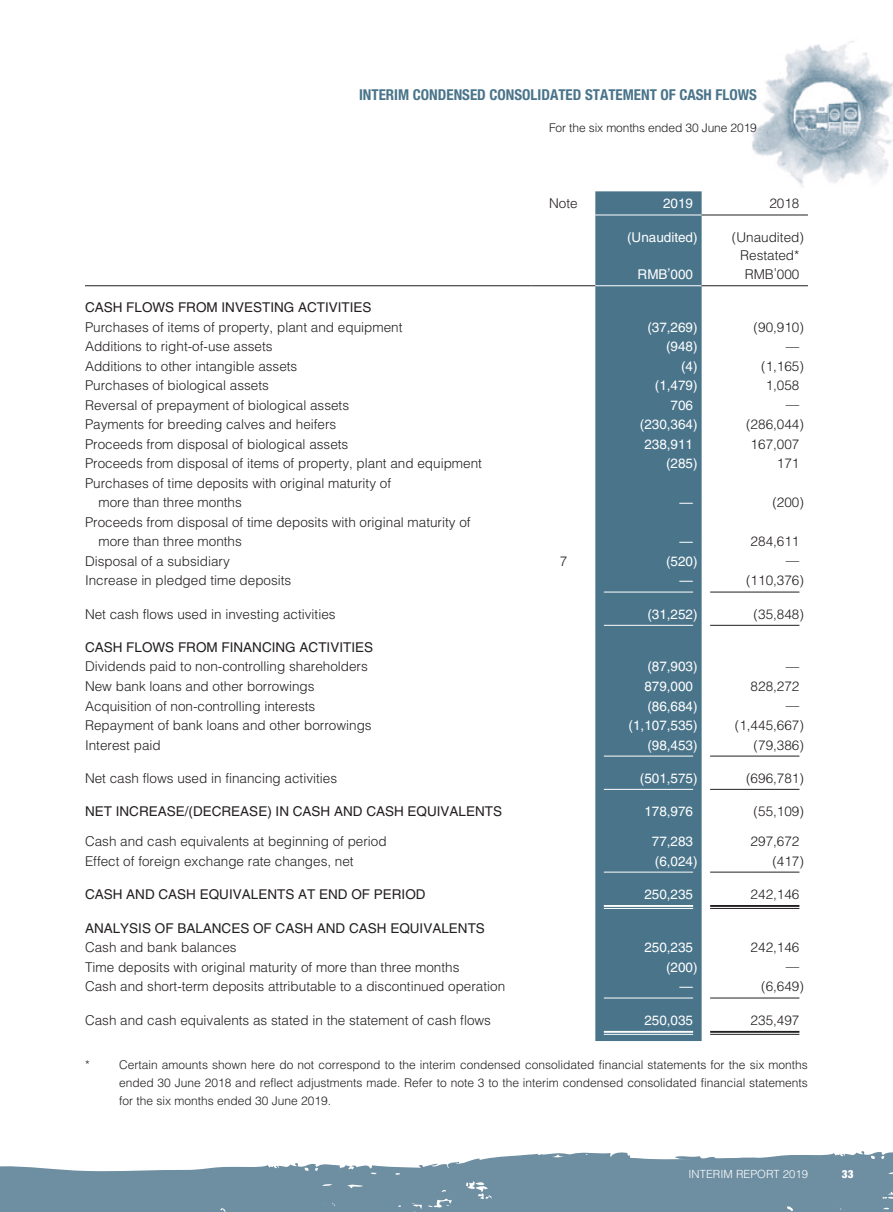
<style>
.page{position:relative;width:893px;height:1212px;background:#fff}
.page>*{position:absolute;margin:0;border:0;box-sizing:border-box;transform-origin:0 0}
.副主標題{font:700 condensed 15px "Helvetica Neue LT Std";color:#49748a}
._1__內文{font:300 13.5px "Helvetica LT Std";color:#231f20}
._1__內文-2{font:13.5px "Helvetica LT Std";color:#231f20}
._1__內文-3{font:13.5px "Helvetica LT Std";color:#fff}
._0__1_2L{font:300 13.5px "Helvetica LT Std";color:#231f20}
._2__附註內文{font:300 12px/18px "Helvetica LT Std";color:#231f20;text-align:justify}
.日期{font:300 12px "Helvetica LT Std";letter-spacing:-.01em;color:#231f20}
.t1{font:300 11.25px "Helvetica LT Std";color:#fff}
.t2{font:900 condensed 11.25px "Helvetica Neue LT Std";color:#fff}
</style>
<div class="page">
<img style="left:714px;top:41px;width:179px;height:174px">
<svg style="left:0;top:1151px;width:893px;height:61px;fill:#6e8ea1"></svg>
<div style="left:595px;top:191px;width:107px;height:850px;background:#49748a"></div>
<hr style="left:595px;top:215px;width:107px;height:1px;background:#fff">
<hr style="left:702px;top:215px;width:106px;height:1px;background:#231f20">
<hr style="left:85px;top:285px;width:446px;height:1px;background:#231f20">
<hr style="left:531px;top:285px;width:64px;height:1px;background:#231f20">
<hr style="left:595px;top:285px;width:107px;height:1px;background:#fff">
<hr style="left:702px;top:285px;width:106px;height:1px;background:#231f20">
<hr style="left:604px;top:592px;width:89px;height:1px;background:#fff">
<hr style="left:710px;top:592px;width:89px;height:1px;background:#231f20">
<hr style="left:604px;top:625px;width:89px;height:1px;background:#fff">
<hr style="left:710px;top:625px;width:89px;height:1px;background:#231f20">
<hr style="left:604px;top:756px;width:89px;height:1px;background:#fff">
<hr style="left:710px;top:756px;width:89px;height:1px;background:#231f20">
<hr style="left:604px;top:789px;width:89px;height:1px;background:#fff">
<hr style="left:710px;top:789px;width:89px;height:1px;background:#231f20">
<hr style="left:604px;top:872px;width:89px;height:1px;background:#fff">
<hr style="left:710px;top:872px;width:89px;height:1px;background:#231f20">
<hr style="left:604px;top:905px;width:89px;height:2px;background:#fff">
<hr style="left:604px;top:908px;width:89px;height:1px;background:#fff">
<hr style="left:710px;top:905px;width:89px;height:2px;background:#231f20">
<hr style="left:710px;top:908px;width:89px;height:1px;background:#231f20">
<hr style="left:604px;top:997px;width:89px;height:1px;background:#fff">
<hr style="left:710px;top:997px;width:89px;height:1px;background:#231f20">
<hr style="left:604px;top:1031px;width:89px;height:2px;background:#fff">
<hr style="left:604px;top:1034px;width:89px;height:1px;background:#fff">
<hr style="left:710px;top:1031px;width:89px;height:2px;background:#231f20">
<hr style="left:710px;top:1034px;width:89px;height:1px;background:#231f20">
<p class="副主標題" style="left:359px;top:85px;width:399px">INTERIM CONDENSED CONSOLIDATED STATEMENT OF CASH FLOWS</p>
<p class="日期" style="left:549px;top:120px;width:209px">For the six months ended 30 June 2019</p>
<p class="_1__內文" style="left:549px;top:195px;width:30px">Note</p>
<p class="_1__內文-3" style="left:663px;top:196px;width:32px">2019</p>
<p class="_1__內文" style="left:769px;top:195px;width:32px">2018</p>
<p class="_1__內文-3" style="left:627px;top:229px;width:72px">(Unaudited)</p>
<p class="_1__內文" style="left:732px;top:228px;width:74px">(Unaudited)</p>
<p class="_0__1_2L" style="left:740px;top:247px;width:61px">Restated*</p>
<p class="_1__內文-3" style="left:638px;top:267px;width:57px">RMB’000</p>
<p class="_1__內文" style="left:745px;top:266px;width:56px">RMB’000</p>
<p class="_1__內文-2" style="left:85px;top:300px;width:288px">CASH FLOWS FROM INVESTING ACTIVITIES</p>
<p class="_1__內文" style="left:85px;top:319px;width:319px">Purchases of items of property, plant and equipment</p>
<p class="_1__內文-3" style="left:647px;top:319px;width:52px">(37,269)</p>
<p class="_1__內文" style="left:754px;top:319px;width:52px">(90,910)</p>
<p class="_1__內文" style="left:85px;top:338px;width:189px">Additions to right-of-use assets</p>
<p class="_1__內文-3" style="left:666px;top:339px;width:33px">(948)</p>
<p class="_1__內文" style="left:786px;top:337px;width:15px">—</p>
<p class="_1__內文" style="left:85px;top:358px;width:214px">Additions to other intangible assets</p>
<p class="_1__內文-3" style="left:681px;top:358px;width:18px">(4)</p>
<p class="_1__內文" style="left:761px;top:358px;width:44px">(1,165)</p>
<p class="_1__內文" style="left:85px;top:377px;width:185px">Purchases of biological assets</p>
<p class="_1__內文-3" style="left:655px;top:378px;width:44px">(1,479)</p>
<p class="_1__內文" style="left:766px;top:377px;width:35px">1,058</p>
<p class="_1__內文" style="left:85px;top:397px;width:266px">Reversal of prepayment of biological assets</p>
<p class="_1__內文-3" style="left:671px;top:397px;width:24px">706</p>
<p class="_1__內文" style="left:786px;top:396px;width:15px">—</p>
<p class="_1__內文" style="left:85px;top:416px;width:253px">Payments for breeding calves and heifers</p>
<p class="_1__內文-3" style="left:640px;top:417px;width:59px">(230,364)</p>
<p class="_1__內文" style="left:746px;top:416px;width:59px">(286,044)</p>
<p class="_1__內文" style="left:85px;top:436px;width:265px">Proceeds from disposal of biological assets</p>
<p class="_1__內文-3" style="left:644px;top:436px;width:50px">238,911</p>
<p class="_1__內文" style="left:751px;top:436px;width:50px">167,007</p>
<p class="_1__內文" style="left:85px;top:455px;width:398px">Proceeds from disposal of items of property, plant and equipment</p>
<p class="_1__內文-3" style="left:666px;top:456px;width:33px">(285)</p>
<p class="_1__內文" style="left:777px;top:455px;width:24px">171</p>
<p class="_1__內文" style="left:85px;top:475px;width:308px">Purchases of time deposits with original maturity of</p>
<p class="_1__內文" style="left:99px;top:494px;width:145px">more than three months</p>
<p class="_1__內文-3" style="left:680px;top:494px;width:15px">—</p>
<p class="_1__內文" style="left:772px;top:494px;width:33px">(200)</p>
<p class="_1__內文" style="left:85px;top:514px;width:387px">Proceeds from disposal of time deposits with original maturity of</p>
<p class="_1__內文" style="left:99px;top:533px;width:145px">more than three months</p>
<p class="_1__內文-3" style="left:680px;top:533px;width:15px">—</p>
<p class="_1__內文" style="left:751px;top:533px;width:50px">284,611</p>
<p class="_1__內文" style="left:85px;top:553px;width:146px">Disposal of a subsidiary</p>
<p class="_1__內文" style="left:560px;top:553px;width:9px">7</p>
<p class="_1__內文-3" style="left:666px;top:553px;width:33px">(520)</p>
<p class="_1__內文" style="left:786px;top:552px;width:15px">—</p>
<p class="_1__內文" style="left:85px;top:572px;width:208px">Increase in pledged time deposits</p>
<p class="_1__內文-3" style="left:680px;top:572px;width:15px">—</p>
<p class="_1__內文" style="left:746px;top:572px;width:59px">(110,376)</p>
<p class="_1__內文" style="left:85px;top:605px;width:252px">Net cash flows used in investing activities</p>
<p class="_1__內文-3" style="left:647px;top:606px;width:52px">(31,252)</p>
<p class="_1__內文" style="left:754px;top:605px;width:52px">(35,848)</p>
<p class="_1__內文-2" style="left:85px;top:639px;width:290px">CASH FLOWS FROM FINANCING ACTIVITIES</p>
<p class="_1__內文" style="left:85px;top:658px;width:284px">Dividends paid to non-controlling shareholders</p>
<p class="_1__內文-3" style="left:647px;top:659px;width:52px">(87,903)</p>
<p class="_1__內文" style="left:786px;top:657px;width:15px">—</p>
<p class="_1__內文" style="left:85px;top:678px;width:231px">New bank loans and other borrowings</p>
<p class="_1__內文-3" style="left:644px;top:678px;width:50px">879,000</p>
<p class="_1__內文" style="left:751px;top:678px;width:50px">828,272</p>
<p class="_1__內文" style="left:85px;top:697px;width:232px">Acquisition of non-controlling interests</p>
<p class="_1__內文-3" style="left:647px;top:698px;width:52px">(86,684)</p>
<p class="_1__內文" style="left:786px;top:696px;width:15px">—</p>
<p class="_1__內文" style="left:85px;top:717px;width:288px">Repayment of bank loans and other borrowings</p>
<p class="_1__內文-3" style="left:629px;top:717px;width:71px">(1,107,535)</p>
<p class="_1__內文" style="left:735px;top:717px;width:71px">(1,445,667)</p>
<p class="_1__內文" style="left:85px;top:736px;width:77px">Interest paid</p>
<p class="_1__內文-3" style="left:647px;top:737px;width:52px">(98,453)</p>
<p class="_1__內文" style="left:754px;top:736px;width:52px">(79,386)</p>
<p class="_1__內文" style="left:85px;top:769px;width:254px">Net cash flows used in financing activities</p>
<p class="_1__內文-3" style="left:640px;top:770px;width:59px">(501,575)</p>
<p class="_1__內文" style="left:746px;top:769px;width:59px">(696,781)</p>
<p class="_1__內文-2" style="left:85px;top:803px;width:419px">NET INCREASE/(DECREASE) IN CASH AND CASH EQUIVALENTS</p>
<p class="_1__內文-3" style="left:644px;top:803px;width:50px">178,976</p>
<p class="_1__內文" style="left:754px;top:803px;width:52px">(55,109)</p>
<p class="_1__內文" style="left:85px;top:833px;width:303px">Cash and cash equivalents at beginning of period</p>
<p class="_1__內文-3" style="left:652px;top:833px;width:43px">77,283</p>
<p class="_1__內文" style="left:751px;top:833px;width:50px">297,672</p>
<p class="_1__內文" style="left:85px;top:852px;width:270px">Effect of foreign exchange rate changes, net</p>
<p class="_1__內文-3" style="left:655px;top:853px;width:44px">(6,024)</p>
<p class="_1__內文" style="left:772px;top:852px;width:33px">(417)</p>
<p class="_1__內文-2" style="left:85px;top:886px;width:342px">CASH AND CASH EQUIVALENTS AT END OF PERIOD</p>
<p class="_1__內文-3" style="left:644px;top:886px;width:50px">250,235</p>
<p class="_1__內文" style="left:751px;top:885px;width:50px">242,146</p>
<p class="_1__內文-2" style="left:85px;top:920px;width:401px">ANALYSIS OF BALANCES OF CASH AND CASH EQUIVALENTS</p>
<p class="_1__內文" style="left:85px;top:939px;width:153px">Cash and bank balances</p>
<p class="_1__內文-3" style="left:644px;top:940px;width:50px">250,235</p>
<p class="_1__內文" style="left:751px;top:939px;width:50px">242,146</p>
<p class="_1__內文" style="left:85px;top:959px;width:376px">Time deposits with original maturity of more than three months</p>
<p class="_1__內文-3" style="left:666px;top:959px;width:33px">(200)</p>
<p class="_1__內文" style="left:786px;top:958px;width:15px">—</p>
<p class="_1__內文" style="left:85px;top:978px;width:422px">Cash and short-term deposits attributable to a discontinued operation</p>
<p class="_1__內文-3" style="left:680px;top:978px;width:15px">—</p>
<p class="_1__內文" style="left:761px;top:978px;width:44px">(6,649)</p>
<p class="_1__內文" style="left:85px;top:1011px;width:407px">Cash and cash equivalents as stated in the statement of cash flows</p>
<p class="_1__內文-3" style="left:644px;top:1012px;width:50px">250,035</p>
<p class="_1__內文" style="left:751px;top:1011px;width:50px">235,497</p>
<p class="_2__附註內文" style="left:85px;top:1055px;width:6px">*</p>
<p class="_2__附註內文" style="left:119px;top:1055px;width:690px">Certain amounts shown here do not correspond to the interim condensed consolidated financial statements for the six months ended 30 June 2018 and reflect adjustments made. Refer to note 3 to the interim condensed consolidated financial statements for the six months ended 30 June 2019.</p>
<p class="t1" style="left:688px;top:1167px;width:121px">INTERIM REPORT 2019</p>
<p class="t2" style="left:842px;top:1167px;width:13px">33</p>
</div>
